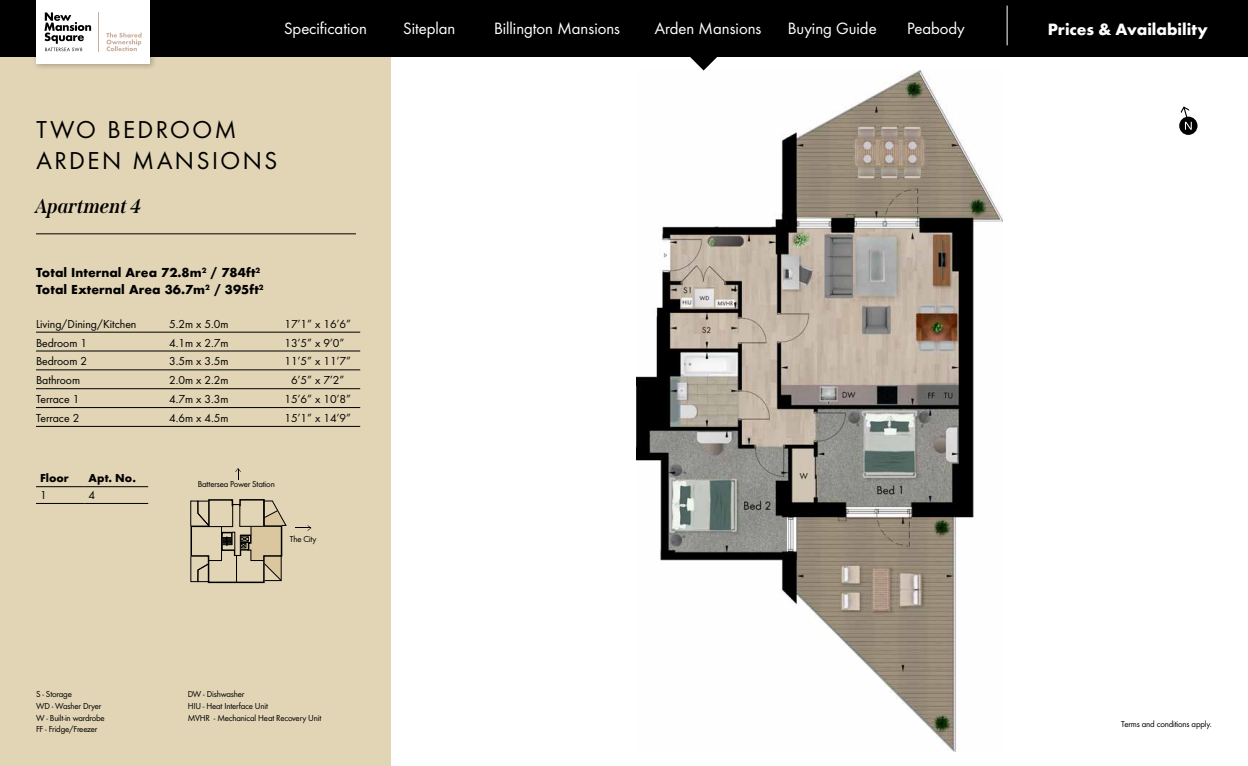
<style>
.page{position:relative;width:1248px;height:766px;background:#fff}
.page>*{position:absolute;margin:0;border:0;box-sizing:border-box;transform-origin:0 0}
.t1{font:25.4px/31.7px "Futura Boo";letter-spacing:.1em;color:#000}
.t2{font:italic 700 20px "Span";color:#000}
.t3{font:17px "Futura Boo";color:#fff}
.t4{font:700 17px "Futura";color:#fff}
.t5{font:12px "Futura Boo";color:#000}
.t6{font:700 12px/17.8px "Futura";color:#000}
.t7{font:700 12px "Futura";color:#000}
.t8{font:9px/11.8px "Futura Boo";letter-spacing:-.02em;color:#000}
</style>
<div class="page">
<div style="left:0;top:47px;width:390px;height:718px;background:#e2d5b6"></div>
<hr style="left:36px;top:332px;width:324px;height:1px;background:#000">
<hr style="left:36px;top:351px;width:324px;height:1px;background:#000">
<hr style="left:36px;top:369px;width:324px;height:1px;background:#000">
<hr style="left:36px;top:388px;width:324px;height:1px;background:#000">
<hr style="left:36px;top:407px;width:324px;height:1px;background:#000">
<hr style="left:36px;top:426px;width:324px;height:1px;background:#000">
<hr style="left:36px;top:486px;width:49px;height:1px;background:#000">
<hr style="left:85px;top:486px;width:63px;height:1px;background:#000">
<hr style="left:36px;top:503px;width:49px;height:1px;background:#000">
<hr style="left:85px;top:503px;width:63px;height:1px;background:#000">
<img style="left:636px;top:71px;width:366px;height:680px">
<div style="left:1179px;top:117px;width:18px;height:18px;background:#000;border-radius:50%"></div>
<svg style="left:1180px;top:106px;width:11px;height:24px"></svg>
<hr style="left:36px;top:233px;width:320px;height:1px;background:#000">
<svg style="left:190px;top:499px;width:97px;height:84px"></svg>
<div style="left:0;top:0;width:1247px;height:57px;background:#000"></div>
<hr style="left:1006px;top:6px;width:1px;height:39px;background:#fff">
<svg style="left:690px;top:57px;width:27px;height:13px"></svg>
<div style="left:33px;top:0;width:124px;height:71px;background:#000;opacity:.25"></div>
<div style="left:36px;top:0;width:113px;height:63px;background:#fff"></div>
<svg style="left:44px;top:12px;width:47px;height:39px"></svg>
<svg style="left:106px;top:32px;width:35px;height:19px"></svg>
<hr style="left:99px;top:12px;width:1px;height:39px;background:#caac98">
<svg style="left:235px;top:468px;width:6px;height:11px"></svg>
<svg style="left:295px;top:525px;width:16px;height:5px"></svg>
<h3 class="t3" style="left:284px;top:17px;width:84px">Specification</h3>
<h3 class="t3" style="left:403px;top:17px;width:54px">Siteplan</h3>
<h3 class="t3" style="left:494px;top:17px;width:128px">Billington Mansions</h3>
<h3 class="t3" style="left:655px;top:17px;width:108px">Arden Mansions</h3>
<h3 class="t3" style="left:787px;top:17px;width:90px">Buying Guide</h3>
<h3 class="t3" style="left:907px;top:17px;width:59px">Peabody</h3>
<h3 class="t4" style="left:1047px;top:17px;width:161px">Prices &amp; Availability</h3>
<h1 class="t1" style="left:36px;top:112px;width:242px">TWO BEDROOM<br>ARDEN MANSIONS</h1>
<h2 class="t2" style="left:36px;top:194px;width:107px">Apartment 4</h2>
<p class="t6" style="left:36px;top:263px;width:229px">Total Internal Area 72.8m<sup>2</sup> / 784ft<sup>2<br></sup>Total External Area 36.7m<sup>2</sup> / 395ft<sup>2</sup></p>
<p class="t5" style="left:36px;top:315px;width:102px">Living/Dining/Kitchen</p>
<p class="t5" style="left:169px;top:315px;width:61px">5.2m x 5.0m</p>
<p class="t5" style="left:284px;top:315px;width:68px">17’1” x 16’6”</p>
<p class="t5" style="left:36px;top:334px;width:53px">Bedroom 1</p>
<p class="t5" style="left:169px;top:334px;width:61px">4.1m x 2.7m</p>
<p class="t5" style="left:284px;top:334px;width:61px">13’5” x 9’0”</p>
<p class="t5" style="left:36px;top:353px;width:53px">Bedroom 2</p>
<p class="t5" style="left:169px;top:353px;width:61px">3.5m x 3.5m</p>
<p class="t5" style="left:284px;top:353px;width:68px">11’5” x 11’7”</p>
<p class="t5" style="left:36px;top:372px;width:46px">Bathroom</p>
<p class="t5" style="left:169px;top:372px;width:61px">2.0m x 2.2m</p>
<p class="t5" style="left:291px;top:372px;width:55px">6’5” x 7’2”</p>
<p class="t5" style="left:36px;top:391px;width:45px">Terrace 1</p>
<p class="t5" style="left:169px;top:391px;width:61px">4.7m x 3.3m</p>
<p class="t5" style="left:284px;top:391px;width:68px">15’6” x 10’8”</p>
<p class="t5" style="left:36px;top:409px;width:45px">Terrace 2</p>
<p class="t5" style="left:169px;top:409px;width:61px">4.6m x 4.5m</p>
<p class="t5" style="left:284px;top:409px;width:68px">15’1” x 14’9”</p>
<p class="t7" style="left:40px;top:469px;width:30px">Floor</p>
<p class="t7" style="left:89px;top:469px;width:49px">Apt. No.</p>
<p class="t5" style="left:40px;top:487px;width:8px">1</p>
<p class="t5" style="left:89px;top:487px;width:8px">4</p>
<p class="t8" style="left:198px;top:478px;width:79px">Battersea Power Station</p>
<p class="t8" style="left:290px;top:532px;width:28px">The City</p>
<p class="t8" style="left:36px;top:687px;width:70px">S - Storage<br>WD - Washer Dryer<br>W - Built-in wardrobe<br>FF - Fridge/Freezer</p>
<p class="t8" style="left:188px;top:687px;width:135px">DW - Dishwasher<br>HIU - Heat Interface Unit<br>MVHR - Mechanical Heat Recovery Unit</p>
<p class="t8" style="left:1121px;top:717px;width:92px">Terms and conditions apply.</p>
</div>
